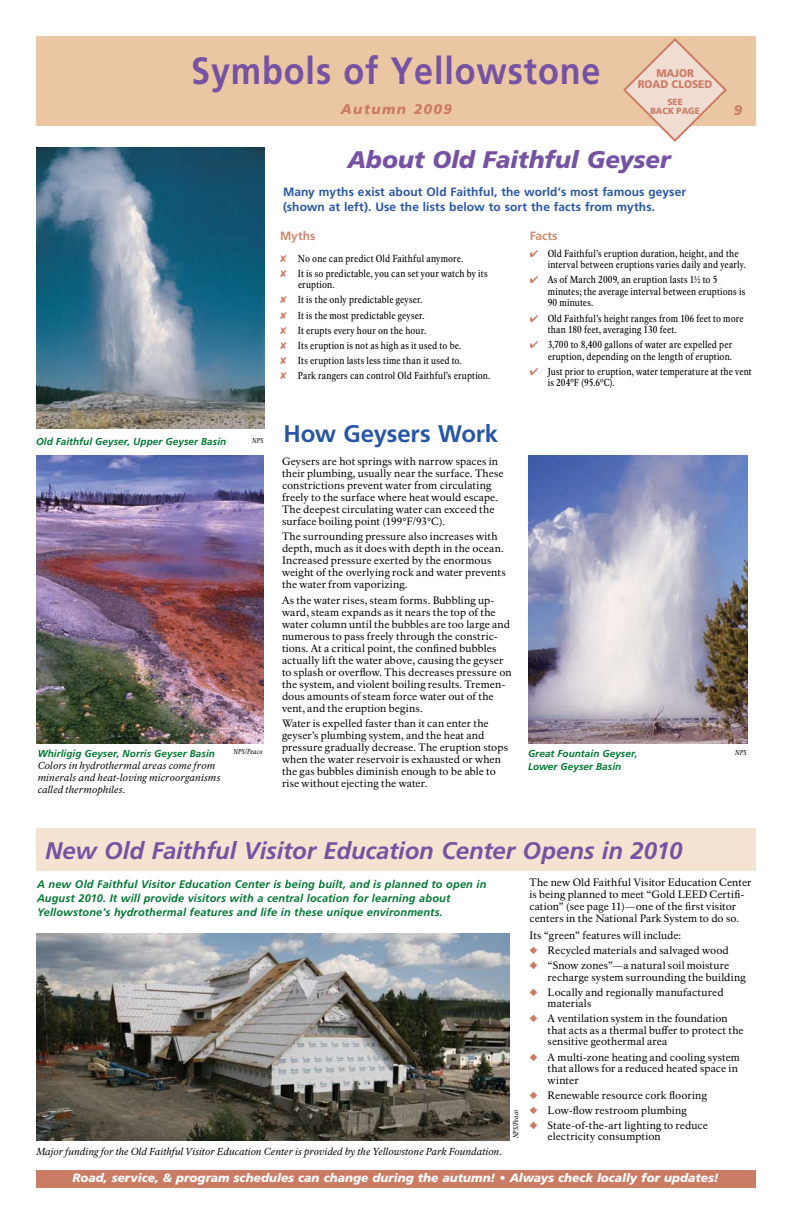
<style>
.page{position:relative;width:792px;height:1224px;background:#fff}
.page>*{position:absolute;margin:0;border:0;box-sizing:border-box;transform-origin:0 0}
.t1{font:700 38px "Frutiger LT Std";letter-spacing:.025em;color:#7653a2;scale:.9 1}
.t2{font:italic 700 24px "Frutiger LT Std";letter-spacing:-.005em;color:#7653a2}
.t3{font:italic 900 24px "Frutiger LT Std";letter-spacing:-.01em;color:#7653a2}
.t4{font:700 24px "Frutiger LT Std";letter-spacing:-.01em;color:#2855a6}
.t5{font:italic 900 14px "Frutiger LT Std";letter-spacing:.1em;color:#cb7c64}
.t6{font:700 12px/15.5px "Frutiger LT Std";letter-spacing:.005em;color:#2855a6}
.t7{font:italic 900 12px "Frutiger LT Std";color:#fff}
.t8{font:700 12px "Frutiger LT Std";color:#d08770}
.t9{font:italic 700 11px/14px "Frutiger LT Std";letter-spacing:.01em;color:#073}
.t10{font:900 11px/11px "Frutiger LT Std";color:#cb7c64;text-align:center;scale:.93 1}
.t11{font:10.5px/12px "NPS Rawlinson OT";letter-spacing:.005em;color:#000}
.t12{font:10px/15.1px "NPS Rawlinson OT Cond";letter-spacing:.01em;color:#000}
.t13{font:italic 10px/12px "NPS Rawlinson OT";letter-spacing:.005em;color:#000}
.t14{font:italic 700 10px "Frutiger LT Std";letter-spacing:.005em;color:#073}
.t15{font:900 9px/9px "Frutiger LT Std";color:#cb7c64;text-align:center;scale:.93 1}
.t16{font:italic 7px "NPS Rawlinson OT Cond";letter-spacing:.02em;color:#000}
.s1{color:#cb7c64}
</style>
<div class="page">
<div style="left:36px;top:36px;width:720px;height:90px;background:#eac7a2"></div>
<img style="left:528px;top:455px;width:220px;height:288px">
<img style="left:37px;top:148px;width:227px;height:280px">
<div style="left:36px;top:828px;width:720px;height:43px;background:#f5e3d1"></div>
<img style="left:36px;top:455px;width:228px;height:288px">
<img style="left:36px;top:933px;width:474px;height:207px">
<div style="left:36px;top:1170px;width:720px;height:18px;background:#cb7c64"></div>
<svg style="left:623px;top:38px;width:104px;height:104px"></svg>
<h1 class="t1" style="left:191px;top:49px;width:456px">Symbols of Yellowstone</h1>
<h3 class="t5" style="left:341px;top:101px;width:113px">Autumn 2009</h3>
<p class="t10" style="left:638px;top:68px;width:82px">MAJOR<br>ROAD CLOSED</p>
<p class="t15" style="left:650px;top:97px;width:55px">SEE<br>BACK PAGE</p>
<h2 class="t3" style="left:347px;top:145px;width:325px">About Old Faithful Geyser</h2>
<p class="t6" style="left:283px;top:184px;width:405px">Many myths exist about Old Faithful, the world’s most famous geyser (shown at left). Use the lists below to sort the facts from myths.</p>
<p class="t8" style="left:280px;top:229px;width:37px">Myths</p>
<p class="t8" style="left:530px;top:229px;width:29px">Facts</p>
<h3 class="t5" style="left:734px;top:102px;width:10px">9</h3>
<p class="t14" style="left:36px;top:435px;width:192px">Old Faithful Geyser, Upper Geyser Basin</p>
<p class="t16" style="left:252px;top:437px;width:13px">NPS</p>
<p class="t14" style="left:38px;top:747px;width:179px">Whirligig Geyser, Norris Geyser Basin</p>
<p class="t13" style="left:38px;top:759px;width:184px">Colors in hydrothermal areas come from minerals and heat-loving microorganisms called thermophiles.</p>
<p class="t16" style="left:233px;top:748px;width:31px">NPS/Peaco</p>
<p class="t12" style="left:298px;top:251px;width:191px">No one can predict Old Faithful anymore.<br>It is so predictable, you can set your watch by its</p>
<p class="t12" style="left:298px;top:277px;width:194px">eruption.<br>It is the only predictable geyser.<br>It is the most predictable geyser.<br>It erupts every hour on the hour.<br>Its eruption is not as high as it used to be.<br>Its eruption lasts less time than it used to.<br>Park rangers can control Old Faithful’s eruption.</p>
<h2 class="t4" style="left:284px;top:420px;width:216px">How Geysers Work</h2>
<p class="t11" style="left:282px;top:455px;width:223px">Geysers are hot springs with narrow spaces in their plumbing, usually near the surface. These constrictions prevent water from circulating freely to the surface where heat would escape.<br>The deepest circulating water can exceed the surface boiling point (199°F/93°C).</p>
<p class="t11" style="left:282px;top:531px;width:225px">The surrounding pressure also increases with depth, much as it does with depth in the ocean.<br>Increased pressure exerted by the enormous weight of the overlying rock and water prevents the water from vaporizing.</p>
<p class="t11" style="left:282px;top:594px;width:231px">As the water rises, steam forms. Bubbling up&shy;ward, steam expands as it nears the top of the water column until the bubbles are too large and numerous to pass freely through the constric&shy;tions. At a critical point, the confined bubbles actually lift the water above, causing the geyser to splash or overflow. This decreases pressure on the system, and violent boiling results. Tremen&shy;dous amounts of steam force water out of the vent, and the eruption begins.</p>
<p class="t11" style="left:282px;top:718px;width:228px">Water is expelled faster than it can enter the geyser’s plumbing system, and the heat and pressure gradually decrease. The eruption stops when the water reservoir is exhausted or when the gas bubbles diminish enough to be able to rise without ejecting the water.</p>
<p class="t12" style="left:548px;top:248px;width:200px;line-height:11.5px;text-indent:-18px"><span class="s1">✔</span> Old Faithful’s eruption duration, height, and the interval between eruptions varies daily and yearly.</p>
<p class="t12" style="left:548px;top:274px;width:199px;line-height:11.5px;text-indent:-18px"><span class="s1">✔</span> As of March 2009, an eruption lasts 1½ to 5 minutes; the average interval between eruptions is<br>90 minutes.</p>
<p class="t12" style="left:548px;top:312px;width:197px;line-height:11.5px;text-indent:-18px"><span class="s1">✔</span> Old Faithful’s height ranges from 106 feet to more than 180 feet, averaging 130 feet.</p>
<p class="t12" style="left:530px;top:339px;width:204px;line-height:11.5px;text-align:right"><span class="s1">✔</span> 3,700 to 8,400 gallons of water are expelled per eruption, depending on the length of eruption.</p>
<p class="t12" style="left:548px;top:366px;width:206px;line-height:11.5px;text-indent:-18px"><span class="s1">✔</span> Just prior to eruption, water temperature at the vent is 204ºF (95.6ºC).</p>
<p class="t14" style="left:528px;top:747px;width:111px">Great Fountain Geyser,</p>
<p class="t16" style="left:735px;top:749px;width:13px">NPS</p>
<p class="t14" style="left:528px;top:760px;width:95px">Lower Geyser Basin</p>
<h2 class="t2" style="left:45px;top:836px;width:639px">New Old Faithful Visitor Education Center Opens in 2010</h2>
<p class="t9" style="left:37px;top:877px;width:451px">A new Old Faithful Visitor Education Center is being built, and is planned to open in<br>August 2010. It will provide visitors with a central location for learning about<br>Yellowstone’s hydrothermal features and life in these unique environments.</p>
<p class="t13" style="left:36px;top:1145px;width:468px">Major funding for the Old Faithful Visitor Education Center is provided by the Yellowstone Park Foundation.</p>
<p class="t16" style="left:512px;top:1138px;width:30px;rotate:-90deg">NPS/Peaco</p>
<p class="t11" style="left:529px;top:876px;width:224px">The new Old Faithful Visitor Education Center is being planned to meet “Gold LEED Certifi&shy;cation” (see page 11)—one of the first visitor centers in the National Park System to do so.</p>
<p class="t11" style="left:530px;top:930px;width:153px">Its “green” features will include:</p>
<p class="t11" style="left:530px;top:945px;width:201px"><span class="s1">◆</span> Recycled materials and salvaged wood</p>
<p class="t11" style="left:548px;top:960px;width:200px;line-height:11.5px;text-indent:-18px"><span class="s1">◆</span> “Snow zones”—a natural soil moisture recharge system surrounding the building</p>
<p class="t11" style="left:548px;top:987px;width:178px;line-height:11.5px;text-indent:-18px"><span class="s1">◆</span> Locally and regionally manufactured materials</p>
<p class="t11" style="left:548px;top:1013px;width:198px;line-height:11.5px;text-indent:-18px"><span class="s1">◆</span> A ventilation system in the foundation that acts as a thermal buffer to protect the sensitive geothermal area</p>
<p class="t11" style="left:548px;top:1051px;width:194px;line-height:11.5px;text-indent:-18px"><span class="s1">◆</span> A multi-zone heating and cooling system that allows for a reduced heated space in winter</p>
<p class="t11" style="left:530px;top:1089px;width:179px"><span class="s1">◆</span> Renewable resource cork flooring</p>
<p class="t11" style="left:530px;top:1104px;width:159px"><span class="s1">◆</span> Low-flow restroom plumbing</p>
<p class="t11" style="left:548px;top:1120px;width:162px;line-height:11.5px;text-indent:-18px"><span class="s1">◆</span> State-of-the-art lighting to reduce electricity consumption</p>
<p class="t7" style="left:73px;top:1171px;width:648px">Road, service, &amp; program schedules can change during the autumn! • Always check locally for updates!</p>
</div>
